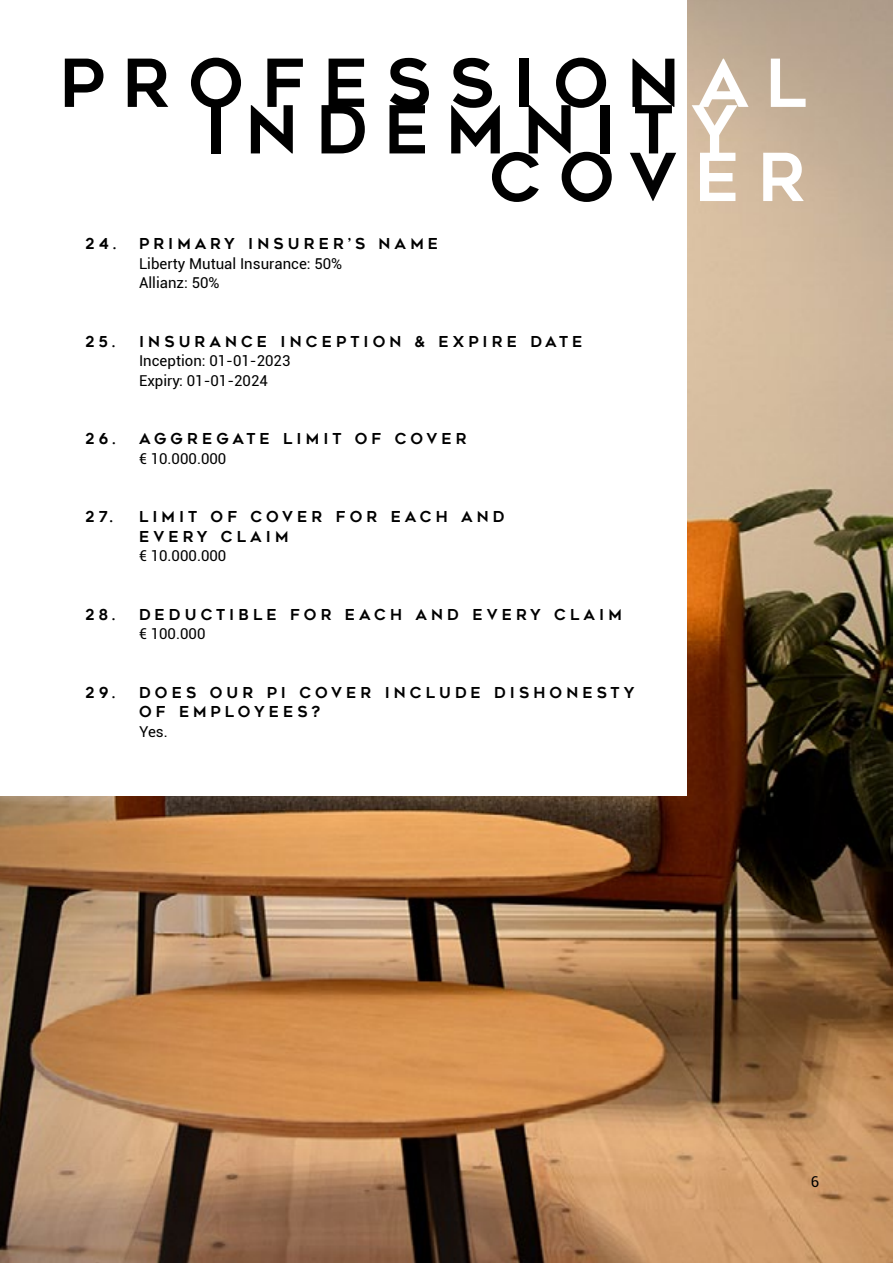
<style>
.page{position:relative;width:893px;height:1263px;background:#fff}
.page>*{position:absolute;margin:0;border:0;box-sizing:border-box;transform-origin:0 0}
.t1{font:66px "Geometos";letter-spacing:.275em;color:#000}
.t2{font:15px/19.5px "Geometos";letter-spacing:.275em;color:#000}
.t3{font:15px/19.5px "Roboto";color:#000}
.s1{color:#fff}
.s2{color:#020203}
</style>
<div class="page">
<img style="left:0;top:0;width:893px;height:1263px">
<div style="left:0;top:0;width:687px;height:795px;background:#fff"></div>
<h1 class="t1" style="left:60px;top:46px;width:748px">PROFESSION<span class="s1">AL</span></h1>
<h1 class="t1" style="left:205px;top:93px;width:534px">INDEMNIT<span class="s1">Y</span></h1>
<h1 class="t1" style="left:489px;top:140px;width:318px">CO<span class="s2">V</span><span class="s1">ER</span></h1>
<p class="t2" style="left:85px;top:234px;width:355px">24. PRIMARY INSURER’S NAME</p>
<p class="t3" style="left:139px;top:253px;width:205px">Liberty Mutual Insurance: 50%<br>Allianz: 50%</p>
<p class="t2" style="left:85px;top:331px;width:499px">25. INSURANCE INCEPTION &amp; EXPIRE DATE</p>
<p class="t3" style="left:139px;top:350px;width:153px">Inception: 01-01-2023<br>Expiry: 01-01-2024</p>
<p class="t2" style="left:85px;top:429px;width:383px">26. AGGREGATE LIMIT OF COVER</p>
<p class="t3" style="left:139px;top:448px;width:89px">€ 10.000.000</p>
<p class="t2" style="left:139px;top:507px;width:367px;text-indent:-54px">27. LIMIT OF COVER FOR EACH AND<br>EVERY CLAIM</p>
<p class="t3" style="left:139px;top:545px;width:89px">€ 10.000.000</p>
<p class="t2" style="left:85px;top:604px;width:538px">28. DEDUCTIBLE FOR EACH AND EVERY CLAIM</p>
<p class="t3" style="left:139px;top:623px;width:68px">€ 100.000</p>
<p class="t2" style="left:139px;top:682px;width:497px;text-indent:-54px">29. DOES OUR PI COVER INCLUDE DISHONESTY<br>OF EMPLOYEES?</p>
<p class="t3" style="left:139px;top:721px;width:30px">Yes.</p>
<p class="t3" style="left:811px;top:1172px;width:10px">6</p>
</div>
